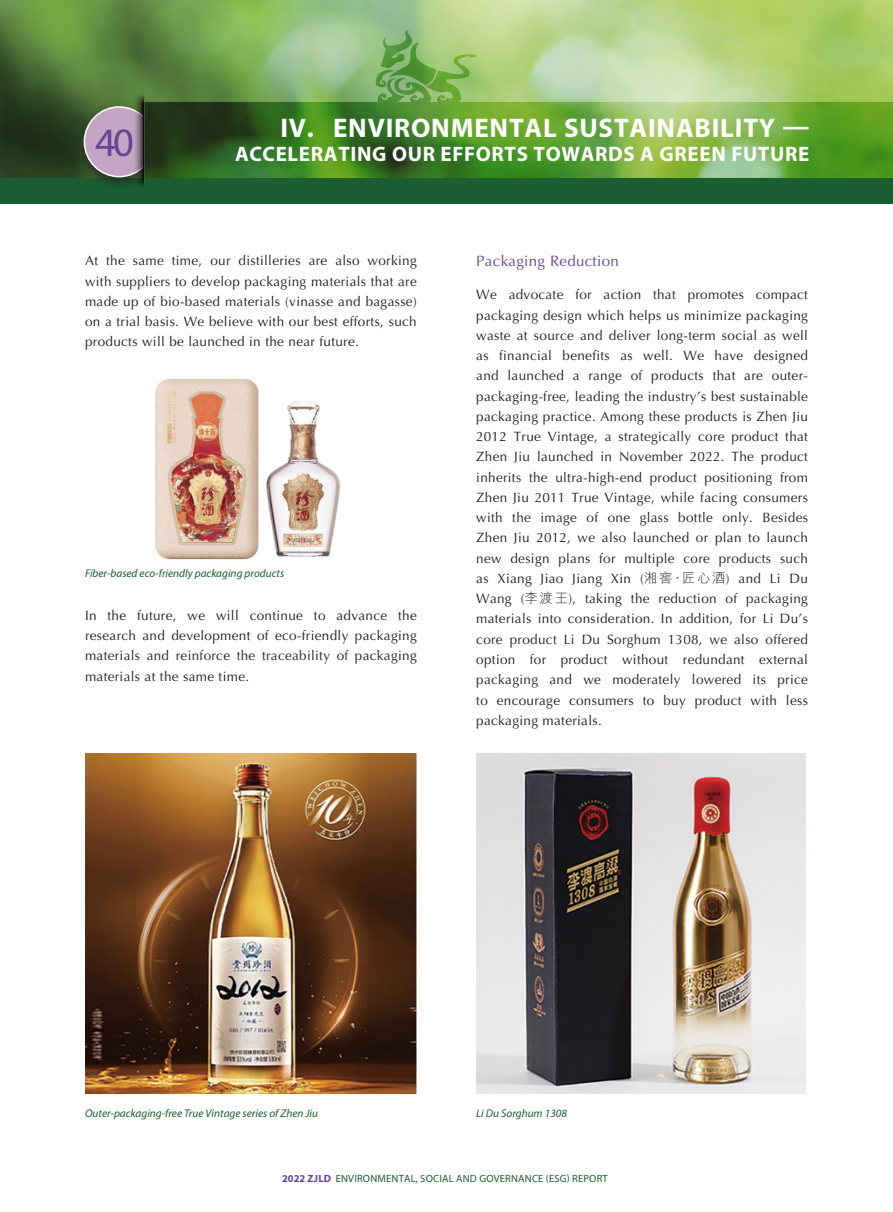
<style>
.page{position:relative;width:893px;height:1212px;background:#fff}
.page>*{position:absolute;margin:0;border:0;box-sizing:border-box;transform-origin:0 0}
.t1{font:40.5px "Myriad Pro";color:#654594}
.t2{font:700 27px "Myriad Pro";letter-spacing:.03em;color:#fff}
.t3{font:700 21px "Myriad Pro";letter-spacing:.03em;color:#fff}
.t4{font:15px "Optima";letter-spacing:.025em;color:#654594}
.t5{font:13.5px/20.2px "Optima";letter-spacing:.025em;color:#221f20;text-align:justify}
.t6{font:italic 11.25px "Myriad Pro";color:#1b5e32}
.t7{font:10.5px "Myriad Pro";letter-spacing:.02em;color:#1b5e32}
.s1{font-family:"M Hei HK";font-weight:300}
.s2{font-weight:700;color:#654594}
</style>
<div class="page">
<img style="left:0;top:0;width:893px;height:178px">
<svg style="left:161px;top:102px;width:732px;height:76px;background:#589133"></svg>
<div style="left:0;top:178px;width:893px;height:26px;background:#1b5e32"></div>
<div style="left:76px;top:102px;width:75px;height:88px;background:#221f20;opacity:.75"></div>
<svg style="left:84px;top:106px;width:27px;height:71px;background:#a2959f"></svg>
<img style="left:111px;top:90px;width:50px;height:100px">
<svg style="left:376px;top:28px;width:102px;height:74px;background:#86b766"></svg>
<img style="left:155px;top:378px;width:186px;height:182px">
<img style="left:85px;top:754px;width:332px;height:340px">
<img style="left:476px;top:754px;width:329px;height:340px">
<h1 class="t1" style="left:95px;top:117px;width:40px">40</h1>
<h2 class="t2" style="left:280px;top:110px;width:530px">IV. ENVIRONMENTAL SUSTAINABILITY —</h2>
<h3 class="t3" style="left:235px;top:140px;width:576px">ACCELERATING OUR EFFORTS TOWARDS A GREEN FUTURE</h3>
<p class="t5" style="left:85px;top:251px;width:333px">At the same time, our distilleries are also working with suppliers to develop packaging materials that are made up of bio-based materials (vinasse and bagasse) on a trial basis. We believe with our best efforts, such products will be launched in the near future.</p>
<p class="t6" style="left:85px;top:567px;width:201px">Fiber-based eco-friendly packaging products</p>
<p class="t5" style="left:85px;top:605px;width:333px">In the future, we will continue to advance the research and development of eco-friendly packaging materials and reinforce the traceability of packaging materials at the same time.</p>
<p class="t4" style="left:476px;top:253px;width:144px">Packaging Reduction</p>
<p class="t5" style="left:476px;top:285px;width:333px">We advocate for action that promotes compact packaging design which helps us minimize packaging waste at source and deliver long-term social as well as financial benefits as well. We have designed and launched a range of products that are outer&shy;packaging-free, leading the industry’s best sustainable packaging practice. Among these products is Zhen Jiu 2012 True Vintage, a strategically core product that Zhen Jiu launched in November 2022. The product inherits the ultra-high-end product positioning from Zhen Jiu 2011 True Vintage, while facing consumers with the image of one glass bottle only. Besides Zhen Jiu 2012, we also launched or plan to launch new design plans for multiple core products such as Xiang Jiao Jiang Xin (<span class="s1">湘窖·匠心酒</span>) and Li Du Wang (<span class="s1">李渡王</span>), taking the reduction of packaging materials into consideration. In addition, for Li Du’s core product Li Du Sorghum 1308, we also offered option for product without redundant external packaging and we moderately lowered its price to encourage consumers to buy product with less packaging materials.</p>
<p class="t6" style="left:85px;top:1106px;width:235px">Outer-packaging-free True Vintage series of Zhen Jiu</p>
<p class="t6" style="left:476px;top:1106px;width:92px">Li Du Sorghum 1308</p>
<p class="t7" style="left:282px;top:1172px;width:327px"><span class="s2">2022 ZJLD</span> ENVIRONMENTAL, SOCIAL AND GOVERNANCE (ESG) REPORT</p>
</div>
